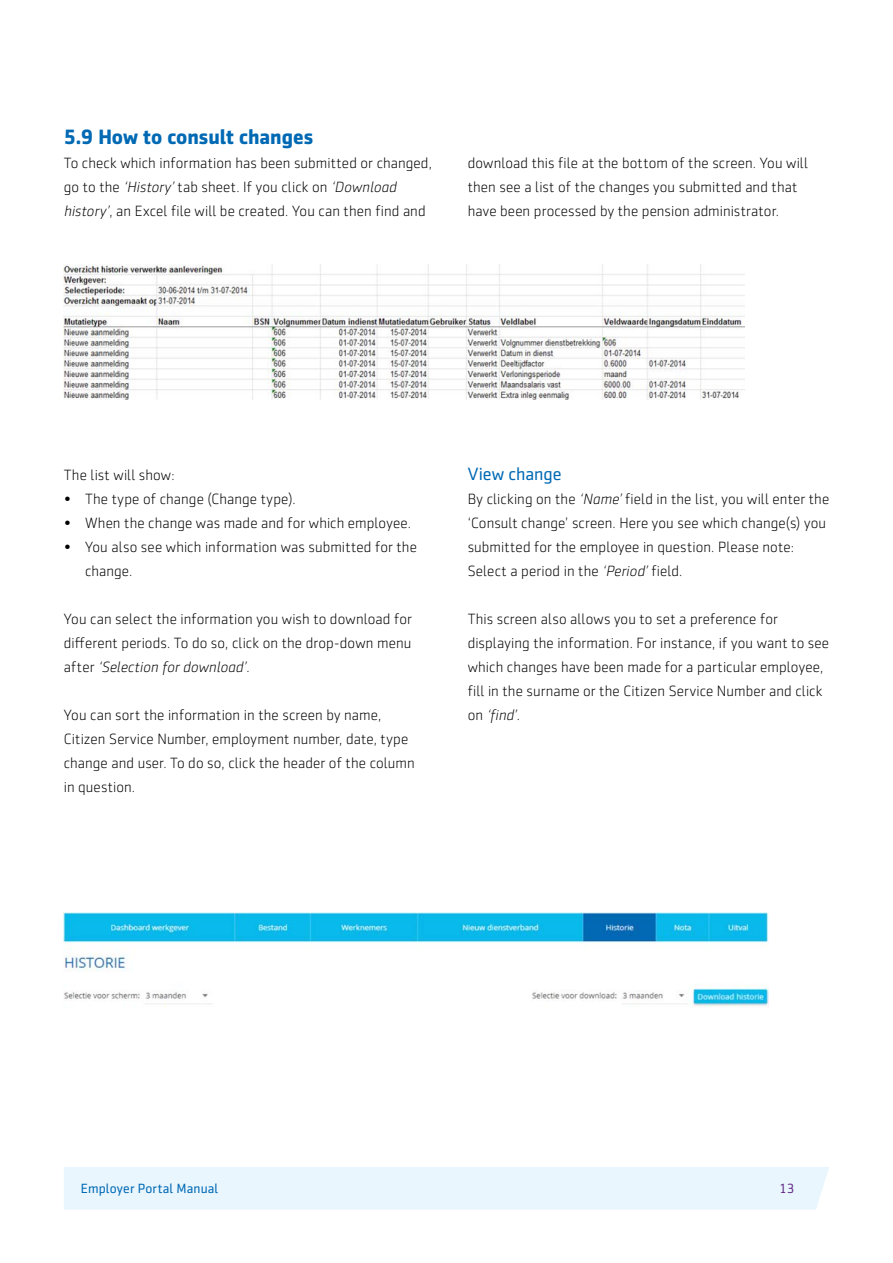
<style>
.page{position:relative;width:893px;height:1263px;background:#fff}
.page>*{position:absolute;margin:0;border:0;box-sizing:border-box;transform-origin:0 0}
.t1{font:700 21px "Sentico Sans DT";color:#0069b4}
.t2{font:18px "Sentico Sans DT";letter-spacing:-.005em;color:#0069b4}
.t3{font:300 15px/24px "Sentico Sans DT";letter-spacing:.005em;color:#000}
.t4{font:13.5px "Sentico Sans DT";letter-spacing:.01em;color:#0069b4}
.t5{font:13.5px "Sentico Sans DT";color:#632b86}
.s1{font-style:italic}
</style>
<div class="page">
<div style="left:64px;top:1167px;width:765px;height:42px;background:#e9f6fe"></div>
<img style="left:64px;top:264px;width:681px;height:135px">
<img style="left:64px;top:912px;width:705px;height:95px">
<h1 class="t1" style="left:64px;top:125px;width:251px">5.9 How to consult changes</h1>
<p class="t3" style="left:64px;top:151px;width:370px">To check which information has been submitted or changed, go to the <span class="s1">‘History’</span> tab sheet. If you click on <span class="s1">‘Download history’</span>, an Excel file will be created. You can then find and</p>
<p class="t3" style="left:468px;top:151px;width:342px">download this file at the bottom of the screen. You will then see a list of the changes you submitted and that have been processed by the pension administrator.</p>
<p class="t3" style="left:64px;top:463px;width:112px">The list will show:</p>
<p class="t3" style="left:64px;top:487px;width:233px">• The type of change (Change type).</p>
<p class="t3" style="left:64px;top:511px;width:349px">• When the change was made and for which employee.</p>
<p class="t3" style="left:85px;top:535px;width:333px;text-indent:-21px">• You also see which information was submitted for the change.</p>
<p class="t3" style="left:64px;top:607px;width:350px;text-align:justify">You can select the information you wish to download for different periods. To do so, click on the drop-down menu after <span class="s1">‘Selection for download’</span>.</p>
<p class="t3" style="left:64px;top:703px;width:352px">You can sort the information in the screen by name, Citizen Service Number, employment number, date, type change and user. To do so, click the header of the column in question.</p>
<p class="t2" style="left:468px;top:464px;width:95px">View change</p>
<p class="t3" style="left:468px;top:487px;width:363px">By clicking on the <span class="s1">‘Name’</span> field in the list, you will enter the ‘Consult change’ screen. Here you see which change(s) you submitted for the employee in question. Please note:<br>Select a period in the <span class="s1">‘Period’</span> field.</p>
<p class="t3" style="left:468px;top:607px;width:363px">This screen also allows you to set a preference for displaying the information. For instance, if you want to see which changes have been made for a particular employee, fill in the surname or the Citizen Service Number and click on <span class="s1">‘find’</span>.</p>
<p class="t4" style="left:81px;top:1181px;width:139px">Employer Portal Manual</p>
<p class="t5" style="left:779px;top:1181px;width:17px">13</p>
</div>
